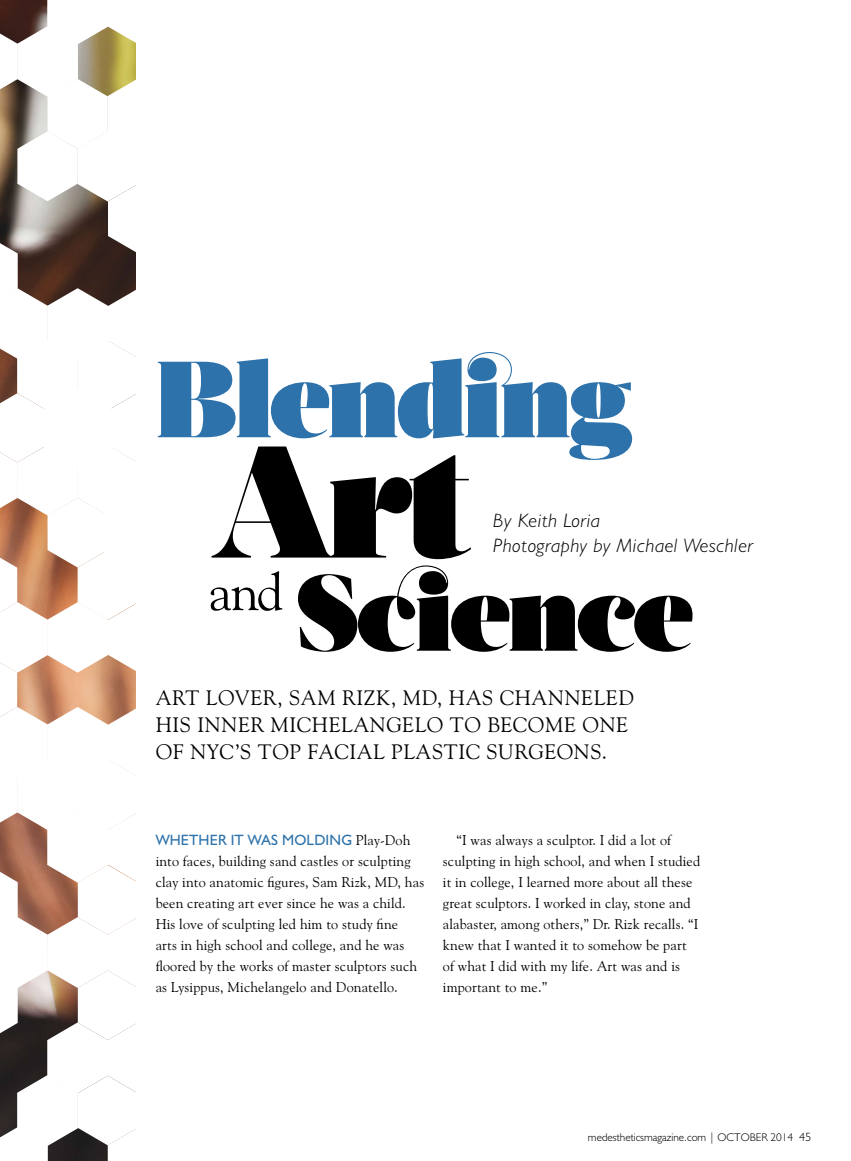
<style>
.page{position:relative;width:851px;height:1161px;background:#fff}
.page>*{position:absolute;margin:0;border:0;box-sizing:border-box;transform-origin:0 0}
.t1{font:157.5px "Acta Poster";color:#000}
.t2{font:107.85px "Acta Poster";letter-spacing:-.025em;color:#2d72aa}
.t3{font:107.85px "Acta Poster";letter-spacing:-.03em;color:#000}
.t4{font:52.5px "Goudy Old Style BT";color:#000}
.t5{font:21px/27px "Goudy Old Style BT";letter-spacing:.03em;color:#000}
.t6{font:italic 300 19.5px/25.5px "Humanist 521 BT";letter-spacing:.03em;color:#000}
.t7{font:15px "Humanist 521 BT";letter-spacing:.01em;color:#2d72aa}
.t8{font:14.25px/21px "Goudy Old Style BT";letter-spacing:.01em;color:#000}
.t9{font:300 11.25px "Humanist 521 BT";color:#000}
.s1{font-family:"Goudy Old Style BT";font-size:14.25px;color:#000}
.s2{font-size:12px}
</style>
<div class="page">
<svg style="left:0;top:0;width:136px;height:1161px"></svg>
<p class="t2" style="left:156px;top:337px;width:479px">Blendig</p>
<p class="t1" style="left:210px;top:411px;width:263px">Art</p>
<p class="t6" style="left:493px;top:507px;width:261px">By Keith Loria<br>Photography by Michael Weschler</p>
<p class="t4" style="left:208px;top:571px;width:76px">and</p>
<p class="t3" style="left:296px;top:550px;width:400px">Scence</p>
<p class="t5" style="left:156px;top:686px;width:479px">ART LOVER, SAM RIZK, MD, HAS CHANNELED<br>HIS INNER MICHELANGELO TO BECOME ONE<br>OF NYC’S TOP FACIAL PLASTIC SURGEONS.</p>
<p class="t7" style="left:156px;top:831px;width:256px">WHETHER IT WAS MOLDING <span class="s1">Play-Doh</span></p>
<p class="t8" style="left:156px;top:852px;width:270px">into faces, building sand castles or sculpting clay into anatomic figures, Sam Rizk, MD, has been creating art ever since he was a child.<br>His love of sculpting led him to study fine<br>arts in high school and college, and he was floored by the works of master sculptors such as Lysippus, Michelangelo and Donatello.</p>
<p class="t8" style="left:443px;top:830px;width:259px;text-indent:14px">“I was always a sculptor. I did a lot of sculpting in high school, and when I studied it in college, I learned more about all these great sculptors. I worked in clay, stone and alabaster, among others,” Dr. Rizk recalls. “I knew that I wanted it to somehow be part of what I did with my life. Art was and is important to me.”</p>
<p class="t9" style="left:588px;top:1131px;width:225px">medestheticsmagazine.com | OCTOBER 2014 <span class="s2">45</span></p>
</div>
